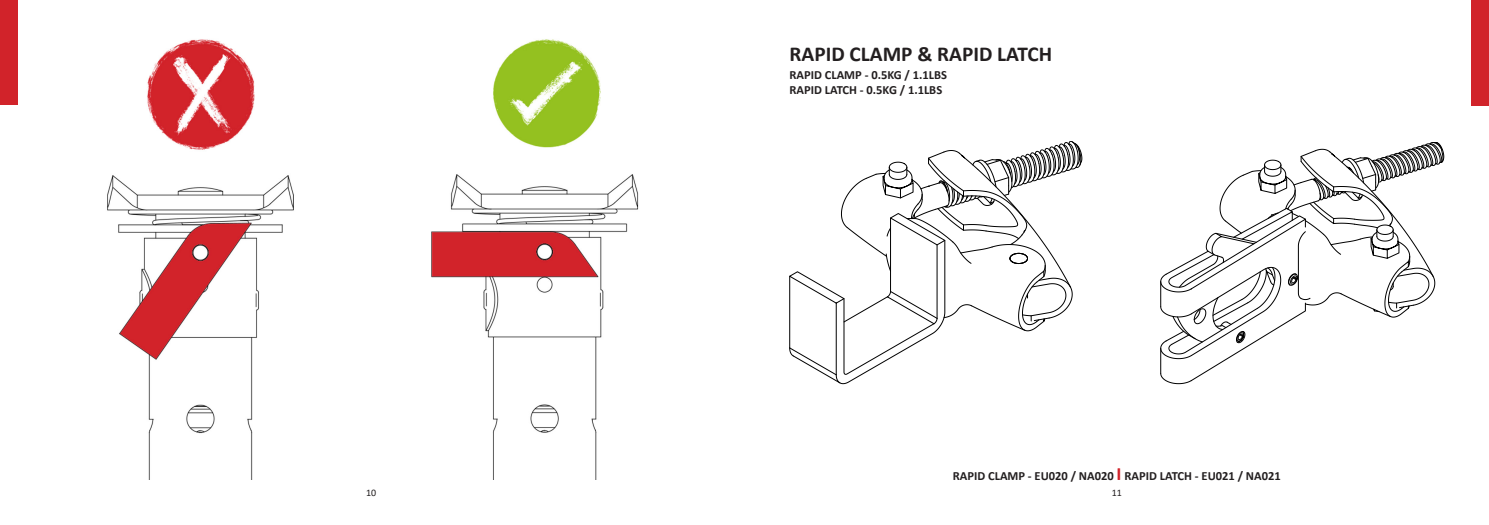
<style>
.page{position:relative;width:1489px;height:525px;background:#fff}
.page>*{position:absolute;margin:0;border:0;box-sizing:border-box;transform-origin:0 0}
.t1{font:700 21.25px "Calibri";color:#231f20}
.t2{font:700 12.5px "Calibri";color:#231f20}
.t3{font:10px "Calibri";color:#231f20}
.s1{font-size:18.75px;color:#d1232a}
</style>
<div class="page">
<img style="left:107px;top:39px;width:532px;height:440px">
<div style="left:0;top:0;width:18px;height:105px;background:#d1232a"></div>
<div style="left:1470px;top:0;width:18px;height:105px;background:#d1232a"></div>
<svg style="left:789px;top:141px;width:293px;height:243px"></svg>
<svg style="left:1160px;top:142px;width:283px;height:242px"></svg>
<p class="t1" style="left:789px;top:39px;width:264px">RAPID CLAMP &amp; RAPID LATCH</p>
<p class="t2" style="left:789px;top:65px;width:159px">RAPID CLAMP - 0.5KG / 1.1LBS</p>
<p class="t2" style="left:789px;top:80px;width:154px">RAPID LATCH - 0.5KG / 1.1LBS</p>
<p class="t2" style="left:952px;top:466px;width:329px">RAPID CLAMP - EU020 / NA020 <span class="s1">I</span> RAPID LATCH - EU021 / NA021</p>
<p class="t3" style="left:366px;top:486px;width:12px">10</p>
<p class="t3" style="left:1111px;top:486px;width:12px">11</p>
</div>
